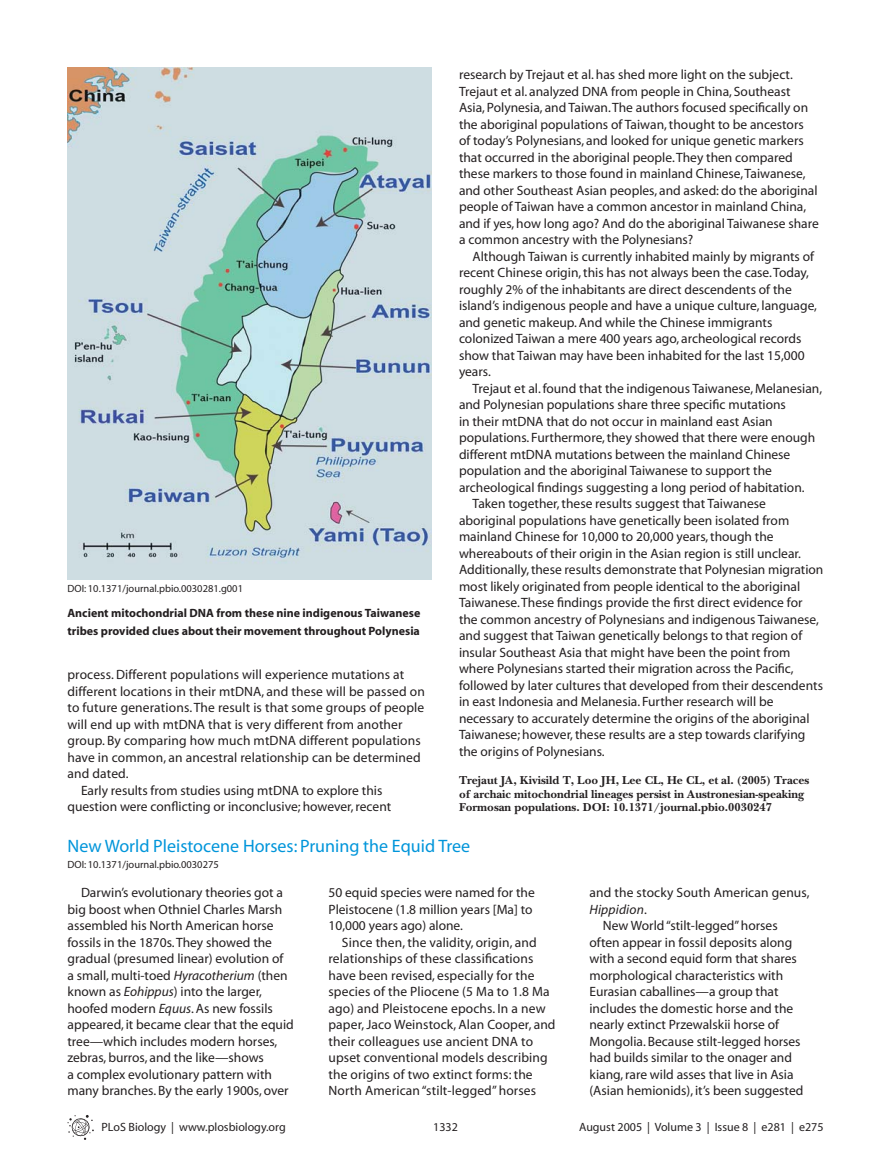
<style>
.page{position:relative;width:891px;height:1175px;background:#fff}
.page>*{position:absolute;margin:0;border:0;box-sizing:border-box;transform-origin:0 0}
.t1{font:18px "Myriad";color:#0095da}
.t2{font:13.5px/16.5px "Myriad";color:#231f20}
.t3{font:italic 13.5px "Myriad";letter-spacing:.01em;color:#231f20}
.t4{font:700 12px/13.5px "PLB Iserif";color:#231f20}
.t5{font:700 12px/18px "Myriad";color:#231f20}
.t6{font:12px "Myriad";color:#231f20}
.t7{font:10.5px "Myriad";color:#231f20}
.s1{font-style:italic}
.s2{font-style:normal}
</style>
<div class="page">
<svg style="left:68px;top:1115px;width:26px;height:24px"></svg>
<img style="left:68px;top:68px;width:363px;height:511px">
<p class="t7" style="left:68px;top:584px;width:177px">DOI: 10.1371/journal.pbio.0030281.g001</p>
<p class="t5" style="left:68px;top:605px;width:354px">Ancient mitochondrial DNA from these nine indigenous Taiwanese tribes provided clues about their movement throughout Polynesia</p>
<p class="t2" style="left:68px;top:667px;width:338px">process. Different populations will experience mutations at</p>
<p class="t2" style="left:68px;top:684px;width:359px">different locations in their mtDNA, and these will be passed on</p>
<p class="t2" style="left:68px;top:700px;width:358px">to future generations. The result is that some groups of people</p>
<p class="t2" style="left:68px;top:717px;width:337px">will end up with mtDNA that is very different from another</p>
<p class="t2" style="left:68px;top:733px;width:355px">group. By comparing how much mtDNA different populations</p>
<p class="t2" style="left:68px;top:750px;width:355px">have in common, an ancestral relationship can be determined</p>
<p class="t2" style="left:68px;top:766px;width:63px">and dated.</p>
<p class="t2" style="left:81px;top:783px;width:303px">Early results from studies using mtDNA to explore this</p>
<p class="t2" style="left:68px;top:799px;width:325px">question were conflicting or inconclusive; however, recent</p>
<p class="t2" style="left:459px;top:67px;width:361px">research by Trejaut et al. has shed more light on the subject.<br>Trejaut et al. analyzed DNA from people in China, Southeast Asia, Polynesia, and Taiwan. The authors focused specifically on the aboriginal populations of Taiwan, thought to be ancestors<br>of today’s Polynesians, and looked for unique genetic markers that occurred in the aboriginal people. They then compared these markers to those found in mainland Chinese, Taiwanese, and other Southeast Asian peoples, and asked: do the aboriginal people of Taiwan have a common ancestor in mainland China, and if yes, how long ago? And do the aboriginal Taiwanese share a common ancestry with the Polynesians?</p>
<p class="t2" style="left:459px;top:249px;width:360px;text-indent:14px">Although Taiwan is currently inhabited mainly by migrants of recent Chinese origin, this has not always been the case. Today, roughly 2% of the inhabitants are direct descendents of the island’s indigenous people and have a unique culture, language, and genetic makeup. And while the Chinese immigrants colonized Taiwan a mere 400 years ago, archeological records show that Taiwan may have been inhabited for the last 15,000 years.</p>
<p class="t2" style="left:473px;top:381px;width:351px">Trejaut et al. found that the indigenous Taiwanese, Melanesian,</p>
<p class="t2" style="left:459px;top:397px;width:328px">and Polynesian populations share three specific mutations</p>
<p class="t2" style="left:459px;top:414px;width:315px">in their mtDNA that do not occur in mainland east Asian</p>
<p class="t2" style="left:459px;top:430px;width:358px">populations. Furthermore, they showed that there were enough</p>
<p class="t2" style="left:459px;top:447px;width:333px">different mtDNA mutations between the mainland Chinese</p>
<p class="t2" style="left:459px;top:463px;width:314px">population and the aboriginal Taiwanese to support the</p>
<p class="t2" style="left:459px;top:480px;width:347px">archeological findings suggesting a long period of habitation.</p>
<p class="t2" style="left:473px;top:496px;width:295px">Taken together, these results suggest that Taiwanese</p>
<p class="t2" style="left:459px;top:513px;width:332px">aboriginal populations have genetically been isolated from</p>
<p class="t2" style="left:459px;top:529px;width:316px">mainland Chinese for 10,000 to 20,000 years, though the</p>
<p class="t2" style="left:459px;top:546px;width:344px">whereabouts of their origin in the Asian region is still unclear.</p>
<p class="t2" style="left:459px;top:562px;width:366px">Additionally, these results demonstrate that Polynesian migration</p>
<p class="t2" style="left:459px;top:579px;width:343px">most likely originated from people identical to the aboriginal</p>
<p class="t2" style="left:459px;top:595px;width:345px">Taiwanese. These findings provide the first direct evidence for</p>
<p class="t2" style="left:459px;top:612px;width:361px">the common ancestry of Polynesians and indigenous Taiwanese,</p>
<p class="t2" style="left:459px;top:628px;width:345px">and suggest that Taiwan genetically belongs to that region of</p>
<p class="t2" style="left:459px;top:645px;width:333px">insular Southeast Asia that might have been the point from</p>
<p class="t2" style="left:459px;top:661px;width:336px">where Polynesians started their migration across the Pacific,</p>
<p class="t2" style="left:459px;top:678px;width:366px">followed by later cultures that developed from their descendents</p>
<p class="t2" style="left:459px;top:694px;width:316px">in east Indonesia and Melanesia. Further research will be</p>
<p class="t2" style="left:459px;top:711px;width:352px">necessary to accurately determine the origins of the aboriginal</p>
<p class="t2" style="left:459px;top:727px;width:348px">Taiwanese; however, these results are a step towards clarifying</p>
<p class="t2" style="left:459px;top:744px;width:147px">the origins of Polynesians.</p>
<p class="t4" style="left:459px;top:775px;width:352px">Trejaut JA, Kivisild T, Loo JH, Lee CL, He CL, et al. (2005) Traces of archaic mitochondrial lineages persist in Austronesian-speaking<br>Formosan populations. DOI: 10.1371/journal.pbio.0030247</p>
<h1 class="t1" style="left:68px;top:839px;width:404px">New World Pleistocene Horses: Pruning the Equid Tree</h1>
<p class="t7" style="left:68px;top:860px;width:153px">DOI: 10.1371/journal.pbio.0030275</p>
<p class="t2" style="left:68px;top:885px;width:228px;text-indent:14px">Darwin’s evolutionary theories got a big boost when Othniel Charles Marsh assembled his North American horse fossils in the 1870s. They showed the gradual (presumed linear) evolution of<br>a small, multi-toed <span class="s1">Hyracotherium</span> (then known as <span class="s1">Eohippus</span>) into the larger, hoofed modern <span class="s1">Equus</span>. As new fossils appeared, it became clear that the equid tree—which includes modern horses, zebras, burros, and the like—shows<br>a complex evolutionary pattern with many branches. By the early 1900s, over</p>
<p class="t2" style="left:328px;top:885px;width:208px">50 equid species were named for the<br>Pleistocene (1.8 million years [Ma] to<br>10,000 years ago) alone.</p>
<p class="t2" style="left:328px;top:935px;width:229px;text-indent:14px">Since then, the validity, origin, and relationships of these classifications have been revised, especially for the species of the Pliocene (5 Ma to 1.8 Ma ago) and Pleistocene epochs. In a new paper, Jaco Weinstock, Alan Cooper, and their colleagues use ancient DNA to upset conventional models describing the origins of two extinct forms: the North American “stilt-legged” horses</p>
<p class="t6" style="left:102px;top:1122px;width:186px">PLoS Biology | www.plosbiology.org</p>
<p class="t6" style="left:433px;top:1122px;width:26px">1332</p>
<p class="t2" style="left:589px;top:885px;width:222px">and the stocky South American genus,</p>
<p class="t3" style="left:589px;top:904px;width:59px">Hippidion<span class="s2">.</span></p>
<p class="t2" style="left:603px;top:918px;width:176px">New World “stilt-legged” horses</p>
<p class="t2" style="left:589px;top:935px;width:204px">often appear in fossil deposits along</p>
<p class="t2" style="left:589px;top:951px;width:209px">with a second equid form that shares</p>
<p class="t2" style="left:589px;top:968px;width:195px">morphological characteristics with</p>
<p class="t2" style="left:589px;top:984px;width:191px">Eurasian caballines—a group that</p>
<p class="t2" style="left:589px;top:1001px;width:205px">includes the domestic horse and the</p>
<p class="t2" style="left:589px;top:1017px;width:191px">nearly extinct Przewalskii horse of</p>
<p class="t2" style="left:589px;top:1034px;width:213px">Mongolia. Because stilt-legged horses</p>
<p class="t2" style="left:589px;top:1050px;width:204px">had builds similar to the onager and</p>
<p class="t2" style="left:589px;top:1067px;width:206px">kiang, rare wild asses that live in Asia</p>
<p class="t2" style="left:589px;top:1083px;width:215px">(Asian hemionids), it’s been suggested</p>
<p class="t6" style="left:579px;top:1122px;width:246px">August 2005 | Volume 3 | Issue 8 | e281 | e275</p>
</div>
